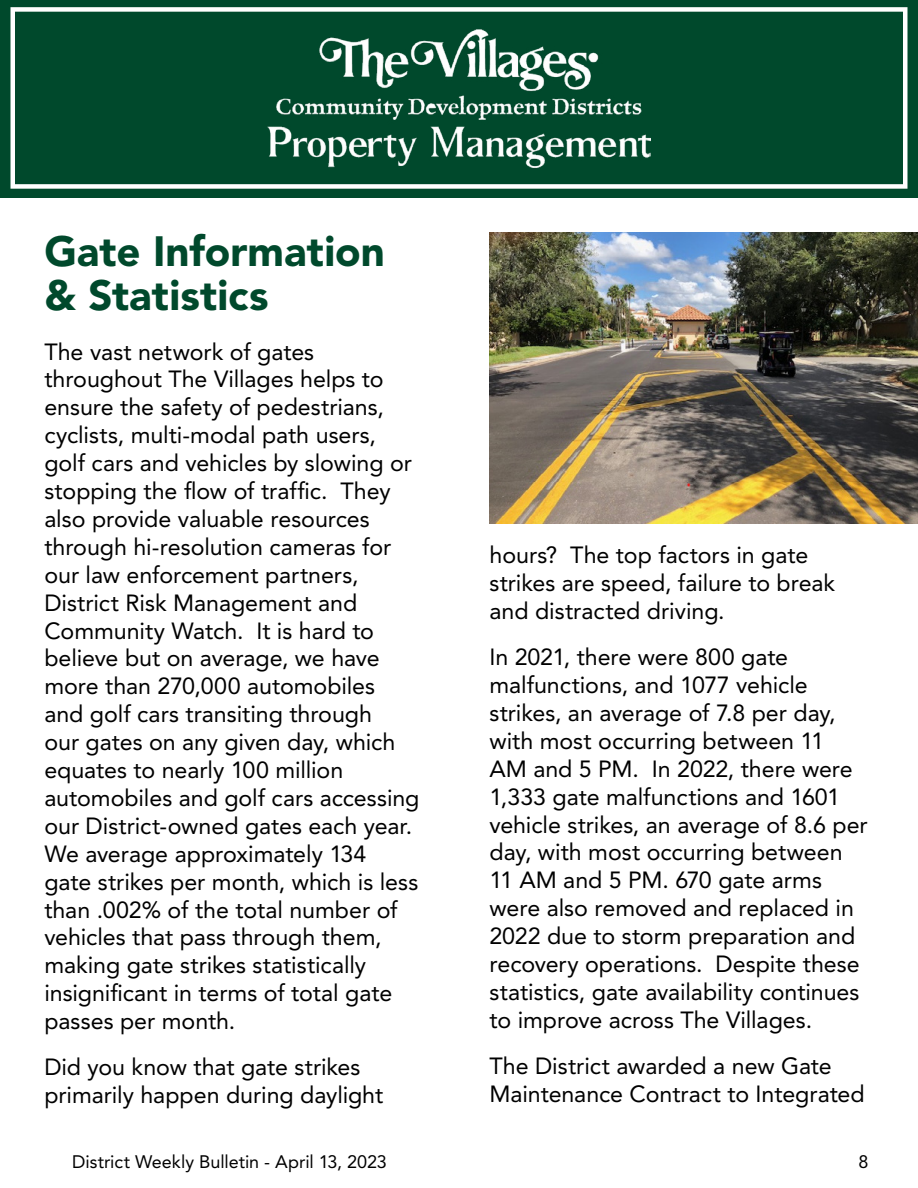
<style>
.page{position:relative;width:918px;height:1188px;background:#fff}
.page>*{position:absolute;margin:0;border:0;box-sizing:border-box;transform-origin:0 0}
.t1{font:900 42px/43.5px "Avenir LT Std";color:#00492c}
.t2{font:23.25px/27.9px "Avenir LT Std";letter-spacing:-.005em;color:#000}
.t3{font:18px "Avenir LT Std";color:#000}
</style>
<div class="page">
<div style="left:0;top:0;width:917px;height:198px;background:#00492c"></div>
<div style="left:10px;top:7px;width:898px;height:182px;border:4px solid #fff"></div>
<img style="left:268px;top:29px;width:382px;height:139px">
<img style="left:489px;top:233px;width:429px;height:291px">
<h1 class="t1" style="left:44px;top:230px;width:342px">Gate Information &amp; Statistics</h1>
<p class="t2" style="left:44px;top:338px;width:377px">The vast network of gates throughout The Villages helps to ensure the safety of pedestrians, cyclists, multi-modal path users, golf cars and vehicles by slowing or stopping the flow of traffic. They also provide valuable resources through hi-resolution cameras for our law enforcement partners,<br>District Risk Management and<br>Community Watch. It is hard to believe but on average, we have more than 270,000 automobiles and golf cars transiting through<br>our gates on any given day, which equates to nearly 100 million automobiles and golf cars accessing our District-owned gates each year.<br>We average approximately 134<br>gate strikes per month, which is less than .002% of the total number of vehicles that pass through them, making gate strikes statistically insignificant in terms of total gate passes per month.</p>
<p class="t2" style="left:44px;top:1053px;width:340px">Did you know that gate strikes primarily happen during daylight</p>
<p class="t2" style="left:489px;top:542px;width:347px">hours? The top factors in gate strikes are speed, failure to break and distracted driving.</p>
<p class="t2" style="left:489px;top:643px;width:380px">In 2021, there were 800 gate malfunctions, and 1077 vehicle strikes, an average of 7.8 per day, with most occurring between 11<br>AM and 5 PM. In 2022, there were<br>1,333 gate malfunctions and 1601 vehicle strikes, an average of 8.6 per day, with most occurring between<br>11 AM and 5 PM. 670 gate arms were also removed and replaced in<br>2022 due to storm preparation and recovery operations. Despite these statistics, gate availability continues to improve across The Villages.</p>
<p class="t2" style="left:489px;top:1052px;width:377px">The District awarded a new Gate<br>Maintenance Contract to Integrated</p>
<p class="t3" style="left:72px;top:1151px;width:316px">District Weekly Bulletin - April 13, 2023</p>
<p class="t3" style="left:859px;top:1151px;width:12px">8</p>
</div>
